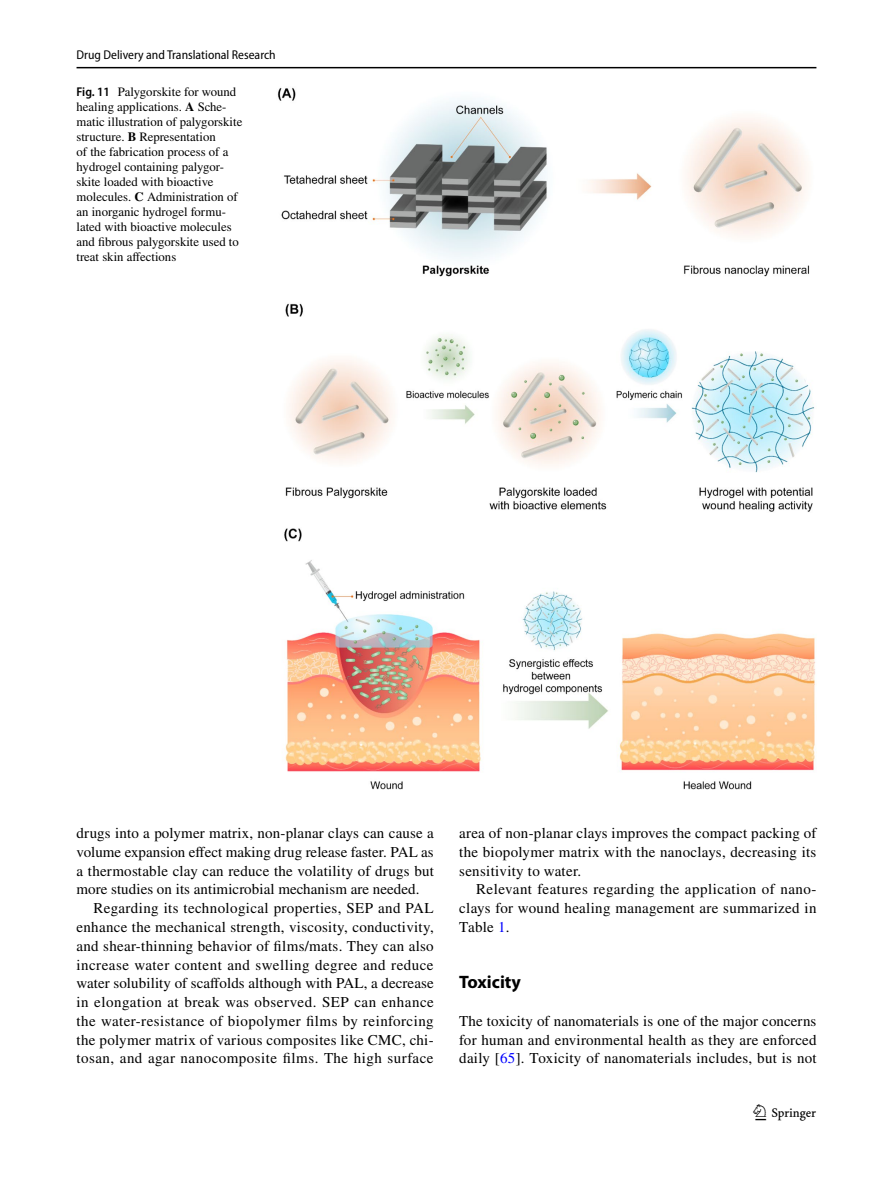
<style>
.page{position:relative;width:893px;height:1187px;background:#fff}
.page>*{position:absolute;margin:0;border:0;box-sizing:border-box;transform-origin:0 0}
.t1{font:22.5px "Springnew Regular 3";color:#000}
.t2{font:700 18px "Myriad Pro";color:#000}
.t3{font:15px/18.8px "STIX";letter-spacing:.02em;color:#000;text-align:justify}
.t4{font:15px "STIX";color:#000}
.t5{font:12.75px/15px "STIX";color:#000}
.t6{font:semi-condensed 12.75px "Myriad Pro";color:#000}
.s1{font-family:"Myriad Pro";font-weight:600;font-stretch:semi-condensed}
.s2{font-weight:700}
.s3{color:#00f}
</style>
<div class="page">
<hr style="left:77px;top:67px;width:739px;height:1px;background:#000">
<img style="left:277px;top:87px;width:539px;height:703px">
<p class="t6" style="left:77px;top:48px;width:201px">Drug Delivery and Translational Research</p>
<p class="t5" style="left:77px;top:85px;width:167px"><span class="s1">Fig. 11</span> Palygorskite for wound healing applications. <span class="s2">A</span> Sche&shy;matic illustration of palygorskite structure. <span class="s2">B</span> Representation<br>of the fabrication process of a hydrogel containing palygor&shy;skite loaded with bioactive molecules. <span class="s2">C</span> Administration of an inorganic hydrogel formu&shy;lated with bioactive molecules and fibrous palygorskite used to treat skin affections</p>
<p class="t3" style="left:77px;top:824px;width:359px">drugs into a polymer matrix, non-planar clays can cause a</p>
<p class="t4" style="left:77px;top:841px;width:359px">volume expansion effect making drug release faster. PAL as</p>
<p class="t3" style="left:77px;top:862px;width:359px">a thermostable clay can reduce the volatility of drugs but</p>
<p class="t3" style="left:77px;top:881px;width:345px">more studies on its antimicrobial mechanism are needed.</p>
<p class="t3" style="left:94px;top:899px;width:342px">Regarding its technological properties, SEP and PAL</p>
<p class="t3" style="left:77px;top:918px;width:359px">enhance the mechanical strength, viscosity, conductivity,</p>
<p class="t3" style="left:77px;top:937px;width:359px">and shear-thinning behavior of films/mats. They can also</p>
<p class="t3" style="left:77px;top:956px;width:358px">increase water content and swelling degree and reduce</p>
<p class="t3" style="left:77px;top:974px;width:359px">water solubility of scaffolds although with PAL, a decrease</p>
<p class="t3" style="left:77px;top:993px;width:359px">in elongation at break was observed. SEP can enhance</p>
<p class="t3" style="left:77px;top:1012px;width:359px">the water-resistance of biopolymer films by reinforcing</p>
<p class="t3" style="left:77px;top:1031px;width:359px">the polymer matrix of various composites like CMC, chi-</p>
<p class="t3" style="left:77px;top:1049px;width:358px">tosan, and agar nanocomposite films. The high surface</p>
<p class="t3" style="left:459px;top:824px;width:359px">area of non-planar clays improves the compact packing of the biopolymer matrix with the nanoclays, decreasing its sensitivity to water.</p>
<p class="t3" style="left:459px;top:881px;width:359px;text-indent:17px">Relevant features regarding the application of nano&shy;clays for wound healing management are summarized in Table <span class="s3">1</span>.</p>
<p class="t2" style="left:459px;top:970px;width:63px">Toxicity</p>
<p class="t3" style="left:459px;top:1012px;width:359px">The toxicity of nanomaterials is one of the major concerns for human and environmental health as they are enforced daily [<span class="s3">65</span>]. Toxicity of nanomaterials includes, but is not</p>
<h1 class="t1" style="left:755px;top:1104px;width:62px">1 3</h1>
</div>
